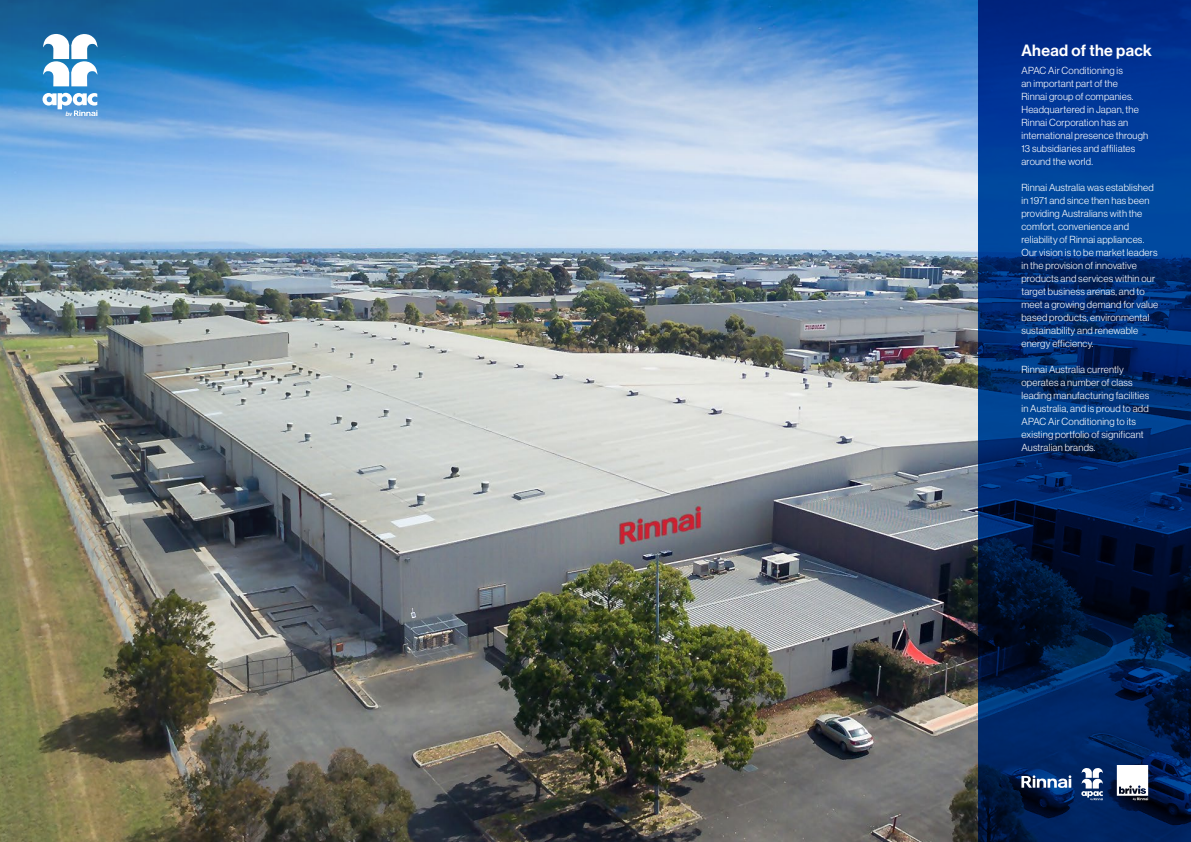
<style>
.page{position:relative;width:1191px;height:842px;background:#fff}
.page>*{position:absolute;margin:0;border:0;box-sizing:border-box;transform-origin:0 0}
.RB_Sub_Heading_White{font:500 16px "Haas Grot Disp 65";letter-spacing:.02em;color:#fff}
.RB_Body_Text_White{font:300 10px/13px "Haas Grot Disp 45";letter-spacing:.02em;color:#fff}
.t1{font:italic 500 6.2px "Haas Grot Disp 66";color:#fff}
.t2{font:italic 500 2.9px "Haas Grot Disp 66";color:#fff}
.t3{font:italic 500 2.4px "Haas Grot Disp 66";color:#fff}
</style>
<div class="page">
<img style="left:668px;top:0;width:310px;height:842px">
<img style="left:0;top:0;width:668px;height:842px">
<svg style="left:978px;top:0;width:213px;height:842px;background:#00296b"></svg>
<svg style="left:1081px;top:768px;width:22px;height:32px"></svg>
<svg style="left:1116px;top:765px;width:32px;height:35px"></svg>
<svg style="left:1021px;top:775px;width:50px;height:13px"></svg>
<svg style="left:43px;top:34px;width:54px;height:52px"></svg>
<svg style="left:43px;top:93px;width:54px;height:23px"></svg>
<p class="t1" style="left:66px;top:110px;width:8px">by</p>
<p class="RB_Sub_Heading_White" style="left:1021px;top:41px;width:132px">Ahead of the pack</p>
<p class="RB_Body_Text_White" style="left:1021px;top:64px;width:128px">APAC Air Conditioning is<br>an important part of the<br>Rinnai group of companies.<br>Headquartered in Japan, the<br>Rinnai Corporation has an international presence through<br>13 subsidiaries and affiliates around the world.</p>
<p class="RB_Body_Text_White" style="left:1021px;top:181px;width:138px">Rinnai Australia was established in 1971 and since then has been providing Australians with the comfort, convenience and reliability of Rinnai appliances.<br>Our vision is to be market leaders in the provision of innovative products and services within our target business arenas, and to meet a growing demand for value based products, environmental sustainability and renewable energy efficiency.</p>
<p class="RB_Body_Text_White" style="left:1021px;top:363px;width:129px">Rinnai Australia currently operates a number of class leading manufacturing facilities in Australia, and is proud to add<br>APAC Air Conditioning to its existing portfolio of significant<br>Australian brands.</p>
<p class="t3" style="left:1090px;top:798px;width:4px">by</p>
<p class="t2" style="left:1133px;top:797px;width:5px">by</p>
</div>
